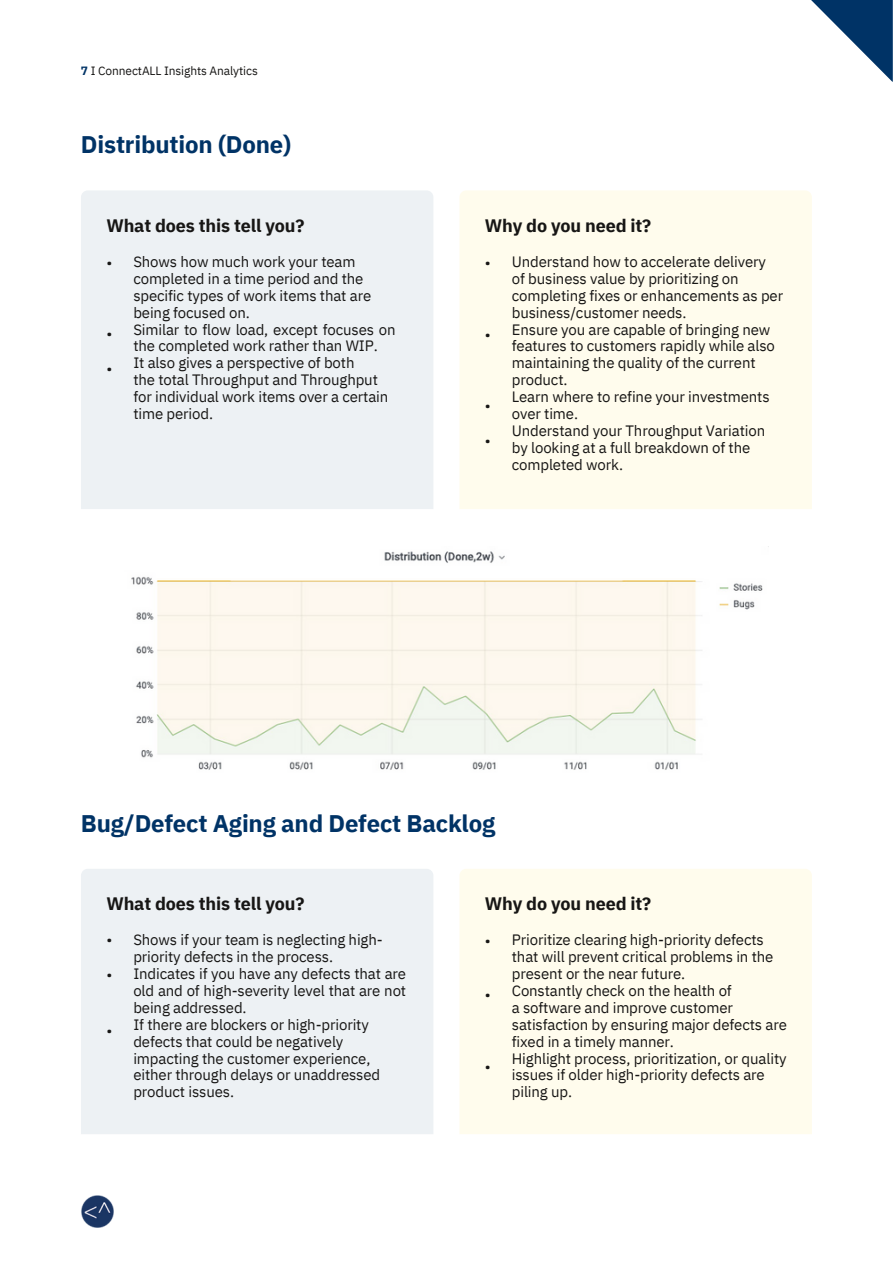
<style>
.page{position:relative;width:893px;height:1264px;background:#fff}
.page>*{position:absolute;margin:0;border:0;box-sizing:border-box;transform-origin:0 0}
.t1{font:700 24px "IBM Plex Sans";letter-spacing:-.01em;color:#036}
.t2{font:700 18px "IBM Plex Sans";letter-spacing:-.01em;color:#171615}
.t3{font:15px/16.8px "IBM Plex Sans";letter-spacing:-.01em;color:#171615}
.t4{font:12px "IBM Plex Sans";letter-spacing:-.01em;color:#171615}
.s1{font-weight:700;color:#036}
</style>
<div class="page">
<img style="left:81px;top:1195px;width:32px;height:32px">
<div style="left:81px;top:190px;width:352px;height:319px;background:#edf1f4"></div>
<div style="left:81px;top:869px;width:352px;height:265px;background:#edf1f4"></div>
<div style="left:460px;top:190px;width:351px;height:319px;background:#fffced"></div>
<div style="left:460px;top:869px;width:351px;height:265px;background:#fffced"></div>
<svg style="left:811px;top:0;width:81px;height:82px"></svg>
<img style="left:131px;top:551px;width:632px;height:219px">
<div style="left:124px;top:542px;width:36px;height:27px;background:#fff"></div>
<p class="t4" style="left:81px;top:63px;width:178px"><span class="s1">7</span> І ConnectALL Insights Analytics</p>
<h1 class="t1" style="left:81px;top:129px;width:212px">Distribution (Done)</h1>
<p class="t2" style="left:106px;top:213px;width:200px">What does this tell you?</p>
<p class="t2" style="left:485px;top:213px;width:168px">Why do you need it?</p>
<p class="t3" style="left:106px;top:254px;width:7px">•</p>
<p class="t3" style="left:106px;top:325px;width:7px">•</p>
<p class="t3" style="left:106px;top:360px;width:7px">•</p>
<p class="t3" style="left:133px;top:253px;width:264px">Shows how much work your team completed in a time period and the specific types of work items that are being focused on.<br>Similar to flow load, except focuses on the completed work rather than WIP.<br>It also gives a perspective of both<br>the total Throughput and Throughput for individual work items over a certain time period.</p>
<p class="t3" style="left:485px;top:254px;width:7px">•</p>
<p class="t3" style="left:485px;top:326px;width:7px">•</p>
<p class="t3" style="left:485px;top:397px;width:7px">•</p>
<p class="t3" style="left:485px;top:432px;width:7px">•</p>
<p class="t3" style="left:512px;top:253px;width:273px">Understand how to accelerate delivery<br>of business value by prioritizing on completing fixes or enhancements as per business/customer needs.<br>Ensure you are capable of bringing new features to customers rapidly while also maintaining the quality of the current product.<br>Learn where to refine your investments over time.<br>Understand your Throughput Variation by looking at a full breakdown of the completed work.</p>
<h1 class="t1" style="left:81px;top:807px;width:416px">Bug/Defect Aging and Defect Backlog</h1>
<p class="t2" style="left:106px;top:891px;width:200px">What does this tell you?</p>
<p class="t2" style="left:485px;top:891px;width:168px">Why do you need it?</p>
<p class="t3" style="left:106px;top:931px;width:7px">•</p>
<p class="t3" style="left:106px;top:966px;width:7px">•</p>
<p class="t3" style="left:106px;top:1022px;width:7px">•</p>
<p class="t3" style="left:133px;top:931px;width:274px">Shows if your team is neglecting high&shy;priority defects in the process.<br>Indicates if you have any defects that are old and of high-severity level that are not being addressed.<br>If there are blockers or high-priority defects that could be negatively impacting the customer experience, either through delays or unaddressed product issues.</p>
<p class="t3" style="left:485px;top:932px;width:7px">•</p>
<p class="t3" style="left:485px;top:986px;width:7px">•</p>
<p class="t3" style="left:485px;top:1058px;width:7px">•</p>
<p class="t3" style="left:512px;top:931px;width:276px">Prioritize clearing high-priority defects that will prevent critical problems in the present or the near future.<br>Constantly check on the health of<br>a software and improve customer satisfaction by ensuring major defects are fixed in a timely manner.<br>Highlight process, prioritization, or quality issues if older high-priority defects are piling up.</p>
</div>
